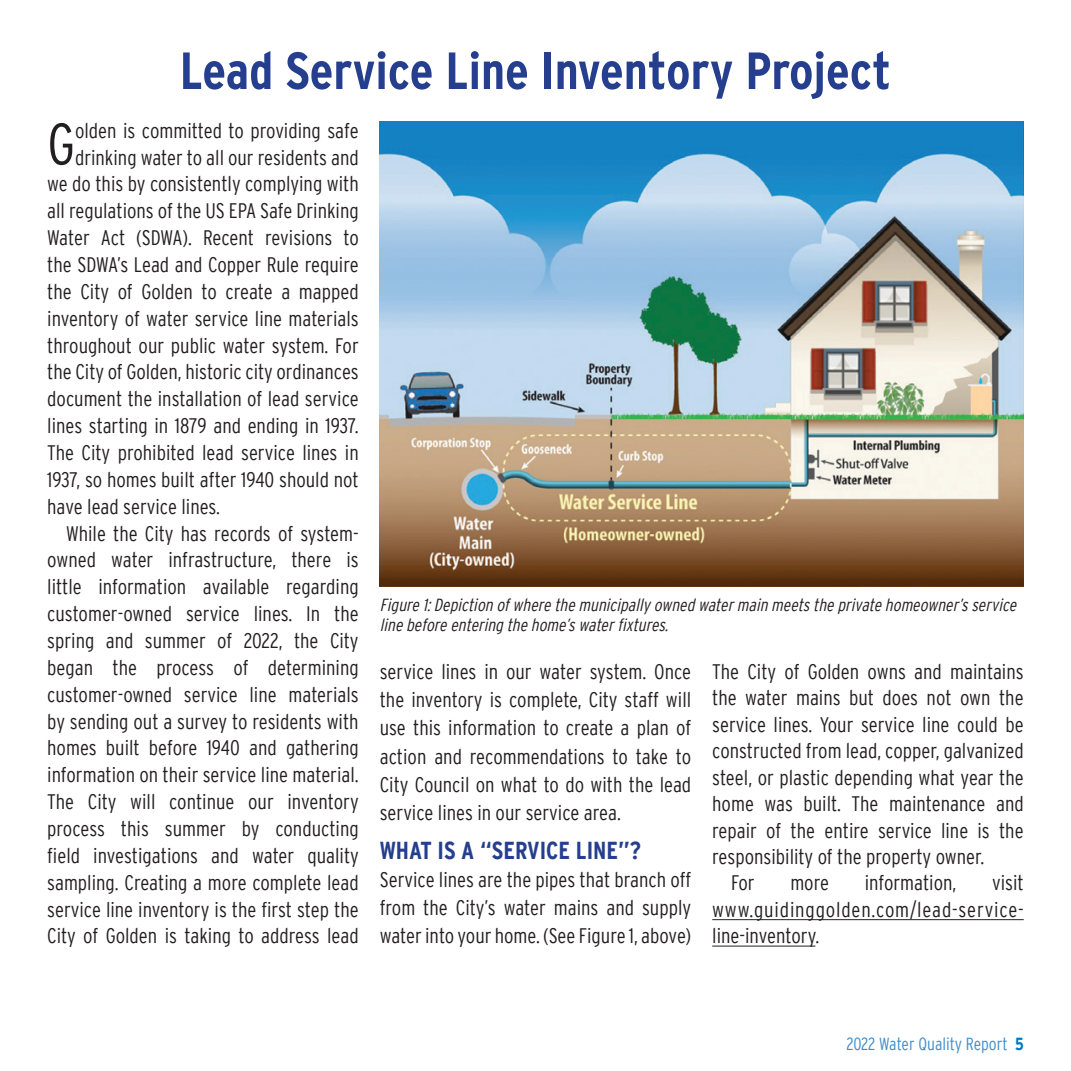
<style>
.page{position:relative;width:1071px;height:1071px;background:#fff}
.page>*{position:absolute;margin:0;border:0;box-sizing:border-box;transform-origin:0 0}
.t1{font:300 condensed 58.45px "Interstate";color:#231f20}
.t2{font:700 condensed 52.15px "Interstate";color:#253f8e}
.t3{font:700 condensed 24.5px "Interstate";color:#253f8e}
.t4{font:300 condensed 21px/26.8px "Interstate";color:#231f20;text-align:justify}
.t5{font:italic 300 condensed 17.5px/19.2px "Interstate";color:#231f20}
.t6{font:300 condensed 17.5px "Interstate";color:#3f8dcb}
.s1{font-weight:700;color:#007cc2}
</style>
<div class="page">
<hr style="left:712px;top:919px;width:312px;height:1px;background:#231f20">
<hr style="left:712px;top:946px;width:103px;height:1px;background:#231f20">
<img style="left:380px;top:121px;width:644px;height:466px">
<h2 class="t2" style="left:180px;top:42px;width:713px">Lead Service Line Inventory Project</h2>
<p class="t1" style="left:47px;top:111px;width:29px">G</p>
<p class="t4" style="left:75px;top:117px;width:285px">olden is committed to providing safe</p>
<p class="t4" style="left:75px;top:144px;width:285px">drinking water to all our residents and</p>
<p class="t4" style="left:47px;top:170px;width:313px">we do this by consistently complying with</p>
<p class="t4" style="left:47px;top:197px;width:313px">all regulations of the US EPA Safe Drinking</p>
<p class="t4" style="left:47px;top:224px;width:313px">Water Act (SDWA). Recent revisions to</p>
<p class="t4" style="left:47px;top:251px;width:313px">the SDWA’s Lead and Copper Rule require</p>
<p class="t4" style="left:47px;top:278px;width:313px">the City of Golden to create a mapped</p>
<p class="t4" style="left:47px;top:305px;width:313px">inventory of water service line materials</p>
<p class="t4" style="left:47px;top:332px;width:313px">throughout our public water system. For</p>
<p class="t4" style="left:47px;top:358px;width:313px">the City of Golden, historic city ordinances</p>
<p class="t4" style="left:47px;top:385px;width:313px">document the installation of lead service</p>
<p class="t4" style="left:47px;top:412px;width:313px">lines starting in 1879 and ending in 1937.</p>
<p class="t4" style="left:47px;top:439px;width:313px">The City prohibited lead service lines in</p>
<p class="t4" style="left:47px;top:466px;width:313px">1937, so homes built after 1940 should not</p>
<p class="t4" style="left:47px;top:493px;width:174px">have lead service lines.</p>
<p class="t4" style="left:47px;top:520px;width:313px;text-indent:19px">While the City has records of system&shy;owned water infrastructure, there is little information available regarding customer-owned service lines. In the spring and summer of 2022, the City began the process of determining customer-owned service line materials by sending out a survey to residents with homes built before 1940 and gathering information on their service line material.<br>The City will continue our inventory process this summer by conducting field investigations and water quality sampling. Creating a more complete lead service line inventory is the first step the City of Golden is taking to address lead</p>
<p class="t5" style="left:380px;top:595px;width:642px">Figure1:Depiction ofwherethemunicipallyowned watermain meetstheprivatehomeowner’sservice linebeforeentering thehome’swaterfixtures.</p>
<p class="t4" style="left:380px;top:657px;width:313px;line-height:28.2px">service lines in our water system. Once the inventory is complete, City staff will use this information to create a plan of action and recommendations to take to City Council on what to do with the lead service lines in our service area.</p>
<p class="t3" style="left:380px;top:837px;width:263px">WHAT IS A “SERVICE LINE”?</p>
<p class="t4" style="left:380px;top:865px;width:313px;line-height:28.2px">Service lines are the pipes that branch off from the City’s water mains and supply water into your home. (See Figure 1, above)</p>
<p class="t4" style="left:712px;top:658px;width:313px">The City of Golden owns and maintains the water mains but does not own the service lines. Your service line could be constructed from lead, copper, galvanized steel, or plastic depending what year the home was built. The maintenance and repair of the entire service line is the responsibility of the property owner.</p>
<p class="t4" style="left:731px;top:870px;width:25px">For</p>
<p class="t4" style="left:790px;top:870px;width:40px">more</p>
<p class="t4" style="left:865px;top:870px;width:93px">information,</p>
<p class="t4" style="left:712px;top:870px;width:313px;text-indent:280px">visit www.guidinggolden.com/lead-service&shy;line-inventory.</p>
<p class="t6" style="left:846px;top:1034px;width:179px">2022 Water Quality Report <span class="s1">5</span></p>
</div>
